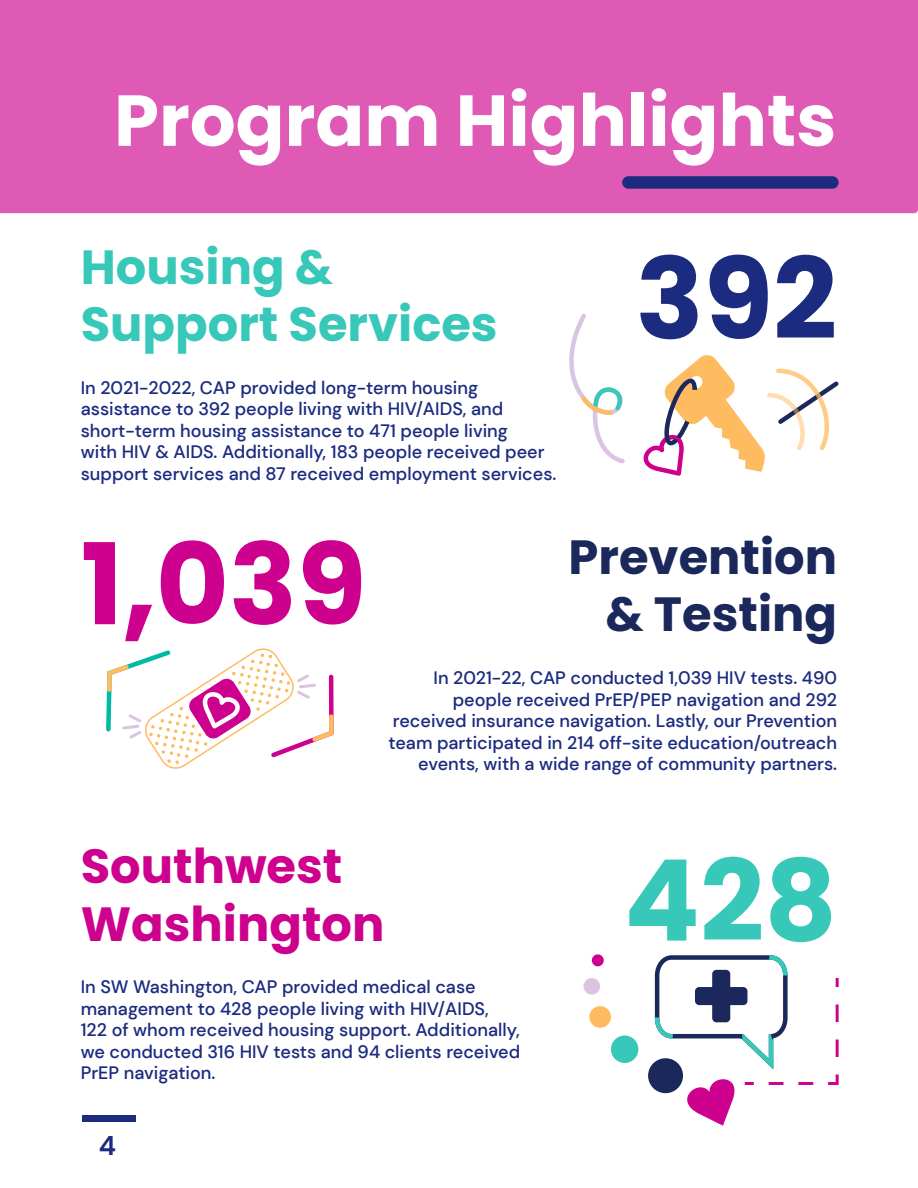
<style>
.page{position:relative;width:918px;height:1188px;background:#fff}
.page>*{position:absolute;margin:0;border:0;box-sizing:border-box;transform-origin:0 0}
.t1{font:700 112.5px "Poppins";color:#ce008e}
.t2{font:700 112.5px "Poppins";color:#1b2b80}
.t3{font:700 112.5px "Poppins";color:#38c8b9}
.t4{font:700 72px "Poppins";color:#fff}
.t5{font:700 48px/57.6px "Poppins";color:#38c8b9}
.t6{font:700 48px/57.6px "Poppins";color:#ce008e}
.t7{font:700 48px/57.6px "Poppins";color:#1a285b;text-align:right}
.t8{font:700 27px "DM Sans";color:#1b2b80}
.t9{font:500 18px/21.6px "DM Sans";color:#1b2b80}
</style>
<div class="page">
<div style="left:0;top:0;width:918px;height:213px;background:#df5ab5"></div>
<div style="left:622px;top:176px;width:217px;height:13px;background:#1b2b80;border-radius:6px"></div>
<div style="left:82px;top:1116px;width:53px;height:6px;background:#1b2b80"></div>
<svg style="left:569px;top:314px;width:56px;height:150px"></svg>
<div style="left:592px;top:954px;width:12px;height:12px;background:#ce008e;border-radius:50%"></div>
<div style="left:584px;top:978px;width:16px;height:17px;background:#dbc4e2;border-radius:50%"></div>
<div style="left:589px;top:1006px;width:22px;height:22px;background:#ffbb5f;border-radius:50%"></div>
<div style="left:611px;top:1036px;width:27px;height:27px;background:#38c8b9;border-radius:50%"></div>
<div style="left:648px;top:1058px;width:35px;height:35px;background:#1a285b;border-radius:50%"></div>
<svg style="left:836px;top:978px;width:3px;height:9px"></svg>
<svg style="left:828px;top:1005px;width:11px;height:80px"></svg>
<svg style="left:106px;top:648px;width:228px;height:121px"></svg>
<svg style="left:653px;top:955px;width:160px;height:171px"></svg>
<svg style="left:643px;top:355px;width:196px;height:121px"></svg>
<h2 class="t4" style="left:114px;top:79px;width:724px">Program Highlights</h2>
<h3 class="t5" style="left:81px;top:238px;width:418px">Housing &amp;<br>Support Services</h3>
<p class="t9" style="left:81px;top:377px;width:477px">In 2021-2022, CAP provided long-term housing assistance to 392 people living with HIV/AIDS, and short-term housing assistance to 471 people living<br>with HIV &amp; AIDS. Additionally, 183 people received peer support services and 87 received employment services.</p>
<h1 class="t2" style="left:636px;top:234px;width:203px">392</h1>
<h1 class="t1" style="left:81px;top:520px;width:287px">1,039</h1>
<h3 class="t7" style="left:569px;top:528px;width:270px">Prevention &amp; Testing</h3>
<p class="t9" style="left:388px;top:667px;width:450px;text-align:right">In 2021-22, CAP conducted 1,039 HIV tests. 490 people received PrEP/PEP navigation and 292 received insurance navigation. Lastly, our Prevention team participated in 214 off-site education/outreach events, with a wide range of community partners.</p>
<h3 class="t6" style="left:81px;top:838px;width:305px">Southwest<br>Washington</h3>
<p class="t9" style="left:81px;top:976px;width:441px">In SW Washington, CAP provided medical case management to 428 people living with HIV/AIDS,<br>122 of whom received housing support. Additionally, we conducted 316 HIV tests and 94 clients received PrEP navigation.</p>
<h3 class="t8" style="left:99px;top:1128px;width:19px">4</h3>
<h1 class="t3" style="left:624px;top:836px;width:215px">428</h1>
</div>
